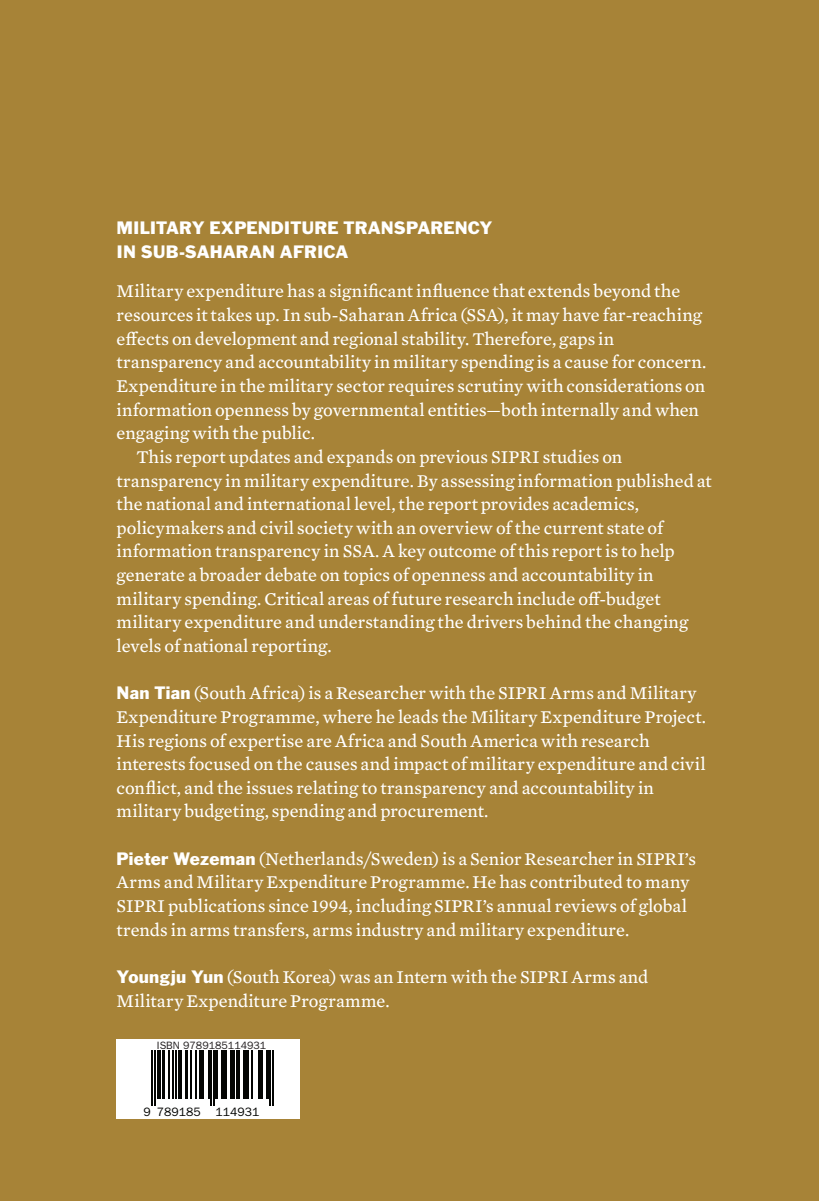
<style>
.page{position:relative;width:819px;height:1201px;background:#fff}
.page>*{position:absolute;margin:0;border:0;box-sizing:border-box;transform-origin:0 0}
.Back_cover_First_par{font:18.38px/23.6px "Mercury Text G3";letter-spacing:.005em;color:#fff}
.Back_cover_Normal{font:18.38px/23.6px "Mercury Text G3";color:#fff}
.Back_cover_Headline{font:16.62px/23.6px "Franklin Gothic";letter-spacing:.005em;color:#fff}
.t1{font:12.25px "Franklin Gothic";color:#040503}
.t2{font:10.67px "Franklin Gothic";color:#211d1e}
.s1{font-family:"Franklin Gothic";font-size:16.62px}
</style>
<div class="page">
<div style="left:0;top:0;width:819px;height:1200px;background:#a78337"></div>
<div style="left:117px;top:1039px;width:183px;height:80px;background:#fff"></div>
<hr style="left:151px;top:1050px;width:2px;height:56px;background:#040503">
<hr style="left:154px;top:1050px;width:1px;height:56px;background:#040503">
<svg style="left:157px;top:1050px;width:3px;height:49px"></svg>
<hr style="left:162px;top:1050px;width:2px;height:49px;background:#040503">
<hr style="left:168px;top:1050px;width:1px;height:49px;background:#040503">
<hr style="left:172px;top:1050px;width:1px;height:49px;background:#040503">
<hr style="left:176px;top:1050px;width:1px;height:49px;background:#040503">
<hr style="left:178px;top:1050px;width:4px;height:49px;background:#040503">
<hr style="left:185px;top:1050px;width:2px;height:49px;background:#040503">
<hr style="left:190px;top:1050px;width:1px;height:49px;background:#040503">
<hr style="left:195px;top:1050px;width:1px;height:49px;background:#040503">
<hr style="left:199px;top:1050px;width:1px;height:49px;background:#040503">
<hr style="left:201px;top:1050px;width:3px;height:49px;background:#040503">
<hr style="left:208px;top:1050px;width:1px;height:49px;background:#040503">
<hr style="left:210px;top:1050px;width:2px;height:56px;background:#040503">
<hr style="left:213px;top:1050px;width:1px;height:56px;background:#040503">
<hr style="left:216px;top:1050px;width:2px;height:49px;background:#040503">
<hr style="left:221px;top:1050px;width:2px;height:49px;background:#040503">
<hr style="left:225px;top:1050px;width:2px;height:49px;background:#040503">
<hr style="left:230px;top:1050px;width:2px;height:49px;background:#040503">
<hr style="left:233px;top:1050px;width:2px;height:49px;background:#040503">
<hr style="left:236px;top:1050px;width:4px;height:49px;background:#040503">
<svg style="left:243px;top:1050px;width:3px;height:49px"></svg>
<hr style="left:248px;top:1050px;width:1px;height:49px;background:#040503">
<hr style="left:251px;top:1050px;width:2px;height:49px;background:#040503">
<hr style="left:258px;top:1050px;width:1px;height:49px;background:#040503">
<hr style="left:260px;top:1050px;width:3px;height:49px;background:#040503">
<hr style="left:266px;top:1050px;width:2px;height:49px;background:#040503">
<hr style="left:269px;top:1050px;width:2px;height:56px;background:#040503">
<hr style="left:272px;top:1050px;width:1px;height:56px;background:#040503">
<p class="Back_cover_Headline" style="left:117px;top:216px;width:377px">MILITARY EXPENDITURE TRANSPARENCY<br>IN SUB-SAHARAN AFRICA</p>
<p class="Back_cover_First_par" style="left:117px;top:278px;width:591px">Military expenditure has a significant influence that extends beyond the resources it takes up. In sub-Saharan Africa (SSA), it may have far-reaching effects on development and regional stability. Therefore, gaps in transparency and accountability in military spending is a cause for concern.<br>Expenditure in the military sector requires scrutiny with considerations on information openness by governmental entities—both internally and when engaging with the public.</p>
<p class="Back_cover_Normal" style="left:117px;top:444px;width:596px;text-indent:20px">This report updates and expands on previous SIPRI studies on transparency in military expenditure. By assessing information published at the national and international level, the report provides academics, policymakers and civil society with an overview of the current state of information transparency in SSA. A key outcome of this report is to help generate a broader debate on topics of openness and accountability in military spending. Critical areas of future research include off-budget military expenditure and understanding the drivers behind the changing levels of national reporting.</p>
<p class="Back_cover_First_par" style="left:117px;top:680px;width:591px"><span class="s1">Nan Tian</span> (South Africa) is a Researcher with the SIPRI Arms and Military Expenditure Programme, where he leads the Military Expenditure Project.<br>His regions of expertise are Africa and South America with research interests focused on the causes and impact of military expenditure and civil conflict, and the issues relating to transparency and accountability in military budgeting, spending and procurement.</p>
<p class="Back_cover_First_par" style="left:117px;top:845px;width:580px"><span class="s1">Pieter Wezeman</span> (Netherlands/Sweden) is a Senior Researcher in SIPRI’s Arms and Military Expenditure Programme. He has contributed to many SIPRI publications since 1994, including SIPRI’s annual reviews of global trends in arms transfers, arms industry and military expenditure.</p>
<p class="Back_cover_First_par" style="left:117px;top:964px;width:533px"><span class="s1">Youngju Yun</span> (South Korea) was an Intern with the SIPRI Arms and<br>Military Expenditure Programme.</p>
<p class="t2" style="left:157px;top:1038px;width:111px">ISBN 9789185114931</p>
<p class="t1" style="left:143px;top:1104px;width:117px">9 789185 114931</p>
</div>
